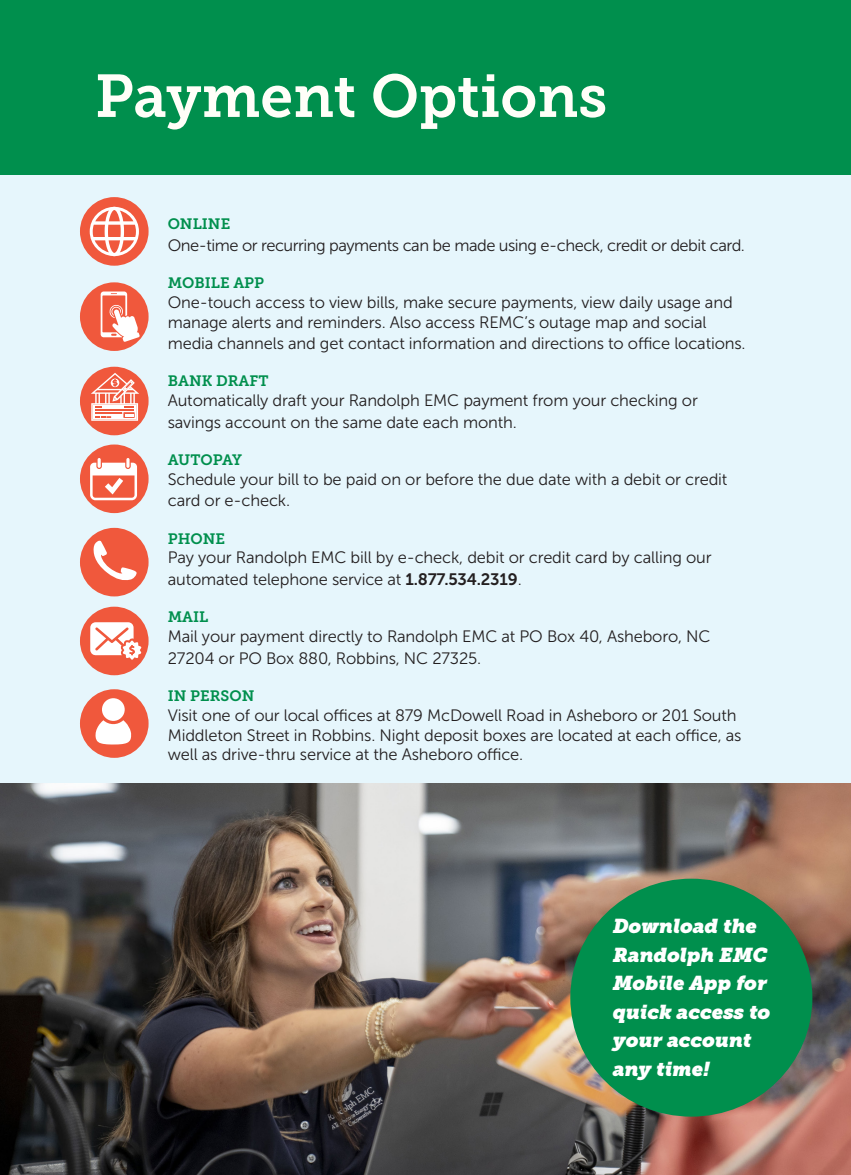
<style>
.page{position:relative;width:851px;height:1175px;background:#fff}
.page>*{position:absolute;margin:0;border:0;box-sizing:border-box;transform-origin:0 0}
.t1{font:60px "Museo Slab 700";color:#fffef8}
.t2{font:italic 19.95px/28.7px "Museo Slab 1000";color:#fff}
.t3{font:16.5px/21.6px "Museo Sans 300";letter-spacing:-.01em;color:#231f20}
.t4{font:16.5px "Museo Sans 300";letter-spacing:-.03em;color:#231f20}
.t5{font:15px "Museo Slab 700";color:#008f4d}
.t6{font:15px "Museo Slab 700";letter-spacing:-.02em;color:#008f4d}
.s1{font-family:"Museo Sans 700"}
</style>
<div class="page">
<div style="left:0;top:0;width:850px;height:176px;background:#008f4d"></div>
<div style="left:0;top:176px;width:850px;height:998px;background:#e6f6fc"></div>
<img style="left:0;top:783px;width:850px;height:391px">
<div style="left:570px;top:878px;width:242px;height:238px;background:#008f4d;border-radius:50%"></div>
<div style="left:80px;top:197px;width:68px;height:69px;background:#f0583c;border-radius:50%"></div>
<svg style="left:90px;top:207px;width:49px;height:49px"></svg>
<div style="left:80px;top:528px;width:68px;height:68px;background:#f0583c;border-radius:50%"></div>
<svg style="left:93px;top:540px;width:44px;height:41px"></svg>
<div style="left:80px;top:444px;width:68px;height:69px;background:#f0583c;border-radius:50%"></div>
<svg style="left:90px;top:458px;width:47px;height:42px"></svg>
<div style="left:80px;top:689px;width:68px;height:69px;background:#f0583c;border-radius:50%"></div>
<svg style="left:95px;top:720px;width:36px;height:24px"></svg>
<div style="left:102px;top:698px;width:23px;height:23px;background:#fff;border-radius:50%"></div>
<div style="left:80px;top:606px;width:68px;height:69px;background:#f0583c;border-radius:50%"></div>
<svg style="left:90px;top:622px;width:51px;height:38px"></svg>
<div style="left:80px;top:367px;width:68px;height:68px;background:#f0583c;border-radius:50%"></div>
<svg style="left:91px;top:373px;width:48px;height:48px"></svg>
<div style="left:80px;top:282px;width:68px;height:69px;background:#f0583c;border-radius:50%"></div>
<svg style="left:101px;top:291px;width:39px;height:51px"></svg>
<p class="t1" style="left:95px;top:62px;width:514px">Payment Options</p>
<p class="t5" style="left:168px;top:215px;width:64px">ONLINE</p>
<p class="t4" style="left:168px;top:236px;width:578px">One-time or recurring payments can be made using e-check, credit or debit card.</p>
<p class="t5" style="left:168px;top:274px;width:98px">MOBILE APP</p>
<p class="t3" style="left:168px;top:292px;width:566px;line-height:19.8px">One-touch access to view bills, make secure payments, view daily usage and manage alerts and reminders. Also access REMC’s outage map and social</p>
<p class="t3" style="left:168px;top:333px;width:579px">media channels and get contact information and directions to office locations.</p>
<p class="t5" style="left:168px;top:372px;width:102px">BANK DRAFT</p>
<p class="t3" style="left:168px;top:390px;width:531px">Automatically draft your Randolph EMC payment from your checking or savings account on the same date each month.</p>
<p class="t6" style="left:168px;top:451px;width:76px">AUTOPAY</p>
<p class="t3" style="left:168px;top:468px;width:561px">Schedule your bill to be paid on or before the due date with a debit or credit card or e-check.</p>
<p class="t5" style="left:168px;top:530px;width:59px">PHONE</p>
<p class="t3" style="left:168px;top:547px;width:545px">Pay your Randolph EMC bill by e-check, debit or credit card by calling our automated telephone service at <span class="s1">1.877.534.2319</span>.</p>
<p class="t5" style="left:168px;top:608px;width:42px">MAIL</p>
<p class="t3" style="left:168px;top:625px;width:544px">Mail your payment directly to Randolph EMC at PO Box 40, Asheboro, NC<br>27204 or PO Box 880, Robbins, NC 27325.</p>
<p class="t5" style="left:168px;top:687px;width:88px">IN PERSON</p>
<p class="t3" style="left:168px;top:705px;width:575px;line-height:19.8px">Visit one of our local offices at 879 McDowell Road in Asheboro or 201 South<br>Middleton Street in Robbins. Night deposit boxes are located at each office, as well as drive-thru service at the Asheboro office.</p>
<p class="t2" style="left:611px;top:912px;width:159px">Download the<br>Randolph EMC<br>Mobile App for quick access to your account any time!</p>
</div>
